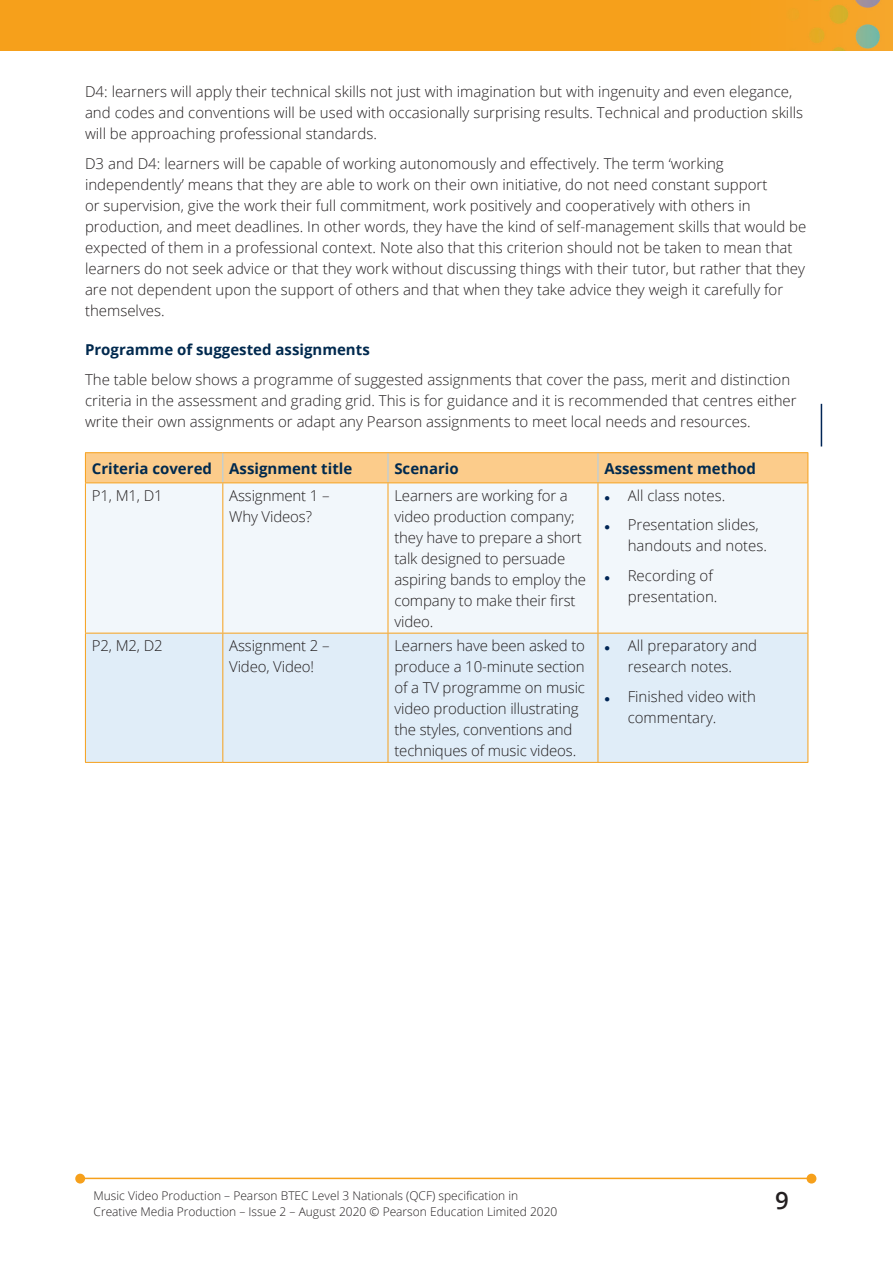
<style>
.page{position:relative;width:893px;height:1263px;background:#fff}
.page>*{position:absolute;margin:0;border:0;box-sizing:border-box;transform-origin:0 0}
.t1{font:600 24px "Open Sans";color:#231f20}
.text{font:300 15px/21px "Open Sans";color:#231f20}
.table_text{font:300 15px/21px "Open Sans";letter-spacing:-.01em;color:#231f20}
.table_head{font:700 15px "Open Sans";color:#00294e}
.text-head{font:700 15px "Open Sans";color:#00294e}
.t2{font:300 12px/16.5px "Open Sans";color:#231f20}
</style>
<div class="page">
<img style="left:0;top:0;width:893px;height:51px">
<hr style="left:82px;top:1178px;width:728px;height:1px;background:#f6a01b">
<div style="left:807px;top:1174px;width:9px;height:9px;background:#f6a01b;border-radius:50%"></div>
<div style="left:807px;top:1174px;width:9px;height:9px;border:2px solid #f6a01b;border-radius:50%"></div>
<div style="left:76px;top:1174px;width:8px;height:9px;background:#f6a01b;border-radius:50%"></div>
<div style="left:75px;top:1174px;width:10px;height:9px;border:2px solid #f6a01b;border-radius:50%"></div>
<div style="left:86px;top:483px;width:721px;height:150px;background:#f2f7fb"></div>
<div style="left:86px;top:634px;width:721px;height:128px;background:#e0edf8"></div>
<div style="left:85px;top:453px;width:723px;height:29px;background:#fccc8b"></div>
<hr style="left:85px;top:452px;width:138px;height:1px;background:#f6a01b">
<hr style="left:223px;top:452px;width:165px;height:1px;background:#f6a01b">
<hr style="left:388px;top:452px;width:210px;height:1px;background:#f6a01b">
<hr style="left:598px;top:452px;width:210px;height:1px;background:#f6a01b">
<hr style="left:222px;top:483px;width:1px;height:150px;background:#f6a01b">
<hr style="left:388px;top:483px;width:1px;height:150px;background:#f6a01b">
<hr style="left:598px;top:483px;width:1px;height:150px;background:#f6a01b">
<hr style="left:85px;top:483px;width:1px;height:150px;background:#f6a01b">
<hr style="left:807px;top:483px;width:1px;height:150px;background:#f6a01b">
<hr style="left:85px;top:482px;width:138px;height:1px;background:#f6a01b">
<hr style="left:223px;top:482px;width:165px;height:1px;background:#f6a01b">
<hr style="left:388px;top:482px;width:210px;height:1px;background:#f6a01b">
<hr style="left:598px;top:482px;width:210px;height:1px;background:#f6a01b">
<hr style="left:222px;top:633px;width:1px;height:129px;background:#f6a01b">
<hr style="left:388px;top:633px;width:1px;height:129px;background:#f6a01b">
<hr style="left:598px;top:633px;width:1px;height:129px;background:#f6a01b">
<hr style="left:85px;top:633px;width:1px;height:129px;background:#f6a01b">
<hr style="left:807px;top:633px;width:1px;height:129px;background:#f6a01b">
<hr style="left:85px;top:633px;width:138px;height:1px;background:#f6a01b">
<hr style="left:223px;top:633px;width:165px;height:1px;background:#f6a01b">
<hr style="left:388px;top:633px;width:210px;height:1px;background:#f6a01b">
<hr style="left:598px;top:633px;width:210px;height:1px;background:#f6a01b">
<hr style="left:85px;top:762px;width:138px;height:1px;background:#f6a01b">
<hr style="left:223px;top:762px;width:165px;height:1px;background:#f6a01b">
<hr style="left:388px;top:762px;width:210px;height:1px;background:#f6a01b">
<hr style="left:598px;top:762px;width:210px;height:1px;background:#f6a01b">
<hr style="left:821px;top:404px;width:1px;height:42px;background:#002556">
<svg style="left:605px;top:496px;width:4px;height:4px"></svg>
<svg style="left:605px;top:525px;width:4px;height:5px"></svg>
<svg style="left:605px;top:576px;width:4px;height:4px"></svg>
<svg style="left:605px;top:646px;width:4px;height:4px"></svg>
<svg style="left:605px;top:696px;width:4px;height:5px"></svg>
<p class="text" style="left:85px;top:80px;width:720px">D4: learners will apply their technical skills not just with imagination but with ingenuity and even elegance, and codes and conventions will be used with occasionally surprising results. Technical and production skills will be approaching professional standards.</p>
<p class="text" style="left:85px;top:152px;width:723px">D3 and D4: learners will be capable of working autonomously and effectively. The term ‘working independently’ means that they are able to work on their own initiative, do not need constant support<br>or supervision, give the work their full commitment, work positively and cooperatively with others in production, and meet deadlines. In other words, they have the kind of self-management skills that would be expected of them in a professional context. Note also that this criterion should not be taken to mean that learners do not seek advice or that they work without discussing things with their tutor, but rather that they are not dependent upon the support of others and that when they take advice they weigh it carefully for themselves.</p>
<p class="text-head" style="left:85px;top:338px;width:286px">Programme of suggested assignments</p>
<p class="text" style="left:85px;top:368px;width:713px">The table below shows a programme of suggested assignments that cover the pass, merit and distinction criteria in the assessment and grading grid. This is for guidance and it is recommended that centres either write their own assignments or adapt any Pearson assignments to meet local needs and resources.</p>
<p class="table_head" style="left:92px;top:457px;width:122px">Criteria covered</p>
<p class="table_head" style="left:229px;top:457px;width:125px">Assignment title</p>
<p class="table_head" style="left:394px;top:457px;width:66px">Scenario</p>
<p class="table_head" style="left:604px;top:457px;width:153px">Assessment method</p>
<p class="table_text" style="left:92px;top:484px;width:72px">P1, M1, D1</p>
<p class="table_text" style="left:229px;top:484px;width:102px">Assignment 1 –<br>Why Videos?</p>
<p class="table_text" style="left:394px;top:484px;width:193px">Learners are working for a video production company; they have to prepare a short talk designed to persuade aspiring bands to employ the company to make their first video.</p>
<p class="text" style="left:628px;top:484px;width:99px">All class notes.</p>
<p class="text" style="left:628px;top:514px;width:141px">Presentation slides, handouts and notes.</p>
<p class="text" style="left:628px;top:564px;width:91px">Recording of presentation.</p>
<p class="table_text" style="left:92px;top:635px;width:72px">P2, M2, D2</p>
<p class="table_text" style="left:229px;top:635px;width:102px">Assignment 2 –<br>Video, Video!</p>
<p class="table_text" style="left:394px;top:635px;width:192px">Learners have been asked to produce a 10-minute section of a TV programme on music video production illustrating the styles, conventions and techniques of music videos.</p>
<p class="text" style="left:628px;top:635px;width:131px">All preparatory and research notes.</p>
<p class="text" style="left:628px;top:685px;width:130px">Finished video with commentary.</p>
<p class="t2" style="left:94px;top:1187px;width:465px">Music Video Production – Pearson BTEC Level 3 Nationals (QCF) specification in<br>Creative Media Production – Issue 2 – August 2020 © Pearson Education Limited 2020</p>
<h1 class="t1" style="left:775px;top:1184px;width:15px">9</h1>
</div>
